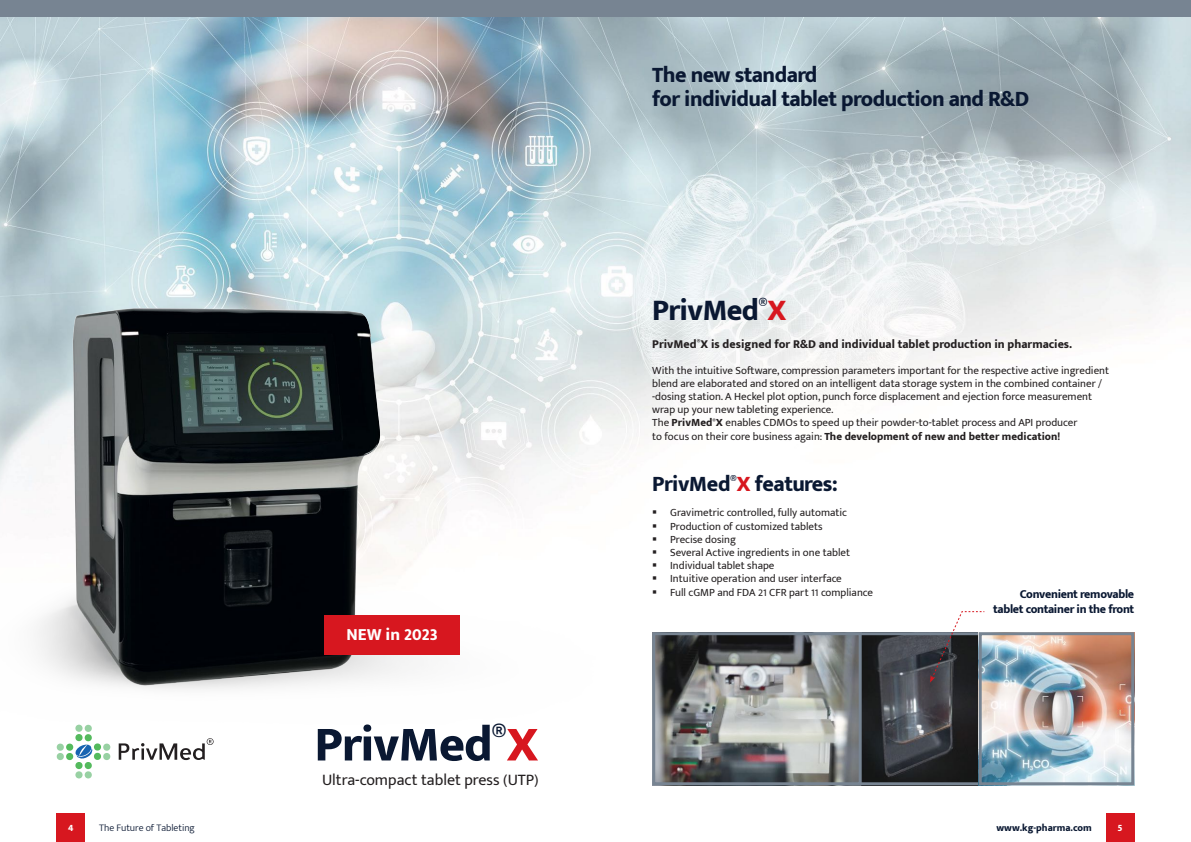
<style>
.page{position:relative;width:1191px;height:842px;background:#fff}
.page>*{position:absolute;margin:0;border:0;box-sizing:border-box;transform-origin:0 0}
.t1{font:800 50px "Mukta Mahee";letter-spacing:-.025em;color:#0a1832}
.t2{font:800 30px "Mukta Mahee";letter-spacing:-.025em;color:#0a1832}
.t3{font:800 22px/24px "Mukta Mahee";letter-spacing:-.025em;color:#0a1832}
.t4{font:800 16.9px "Mukta Mahee";color:#fff}
.t5{font:16px "Mukta Mahee";color:#231f20}
.t6{font:800 12px "Mukta Mahee";color:#231f20}
.t7{font:800 12px/14.4px "Mukta Mahee";letter-spacing:-.025em;color:#0a1832;text-align:right}
.t8{font:11px/13.2px "Mukta Mahee";color:#231f20}
.t9{font:300 10px "Mukta Mahee";color:#0a1832}
.t10{font:800 10px "Mukta Mahee";color:#0a1832}
.t11{font:800 10px "Mukta Mahee";color:#fff}
.s1{color:#d7171f}
.s2{font-weight:800}
</style>
<div class="page">
<img style="left:0;top:17px;width:1191px;height:825px">
<img style="left:656px;top:636px;width:474px;height:145px">
<div style="left:855px;top:632px;width:129px;height:153px;border:3px solid #778492"></div>
<img style="left:0;top:281px;width:595px;height:478px">
<svg style="left:56px;top:724px;width:55px;height:55px"></svg>
<svg style="left:119px;top:738px;width:94px;height:22px"></svg>
<div style="left:652px;top:632px;width:209px;height:153px;border:3px solid #778492"></div>
<svg style="left:930px;top:611px;width:54px;height:71px"></svg>
<div style="left:978px;top:632px;width:156px;height:153px;border:3px solid #778492"></div>
<div style="left:0;top:0;width:1191px;height:17px;background:#778492"></div>
<div style="left:57px;top:814px;width:28px;height:28px;background:#d7171f"></div>
<div style="left:1106px;top:814px;width:28px;height:28px;background:#d7171f"></div>
<div style="left:324px;top:615px;width:135px;height:39px;background:#d7171f"></div>
<svg style="left:653px;top:550px;width:3px;height:4px"></svg>
<h3 class="t3" style="left:652px;top:62px;width:378px">The new standard<br>for individual tablet production and R&amp;D</h3>
<h2 class="t2" style="left:652px;top:292px;width:136px">PrivMed<sup>®</sup><span class="s1">X</span></h2>
<p class="t6" style="left:652px;top:337px;width:421px">PrivMed<sup>®</sup>X is designed for R&amp;D and individual tablet production in pharmacies.</p>
<p class="t8" style="left:652px;top:363px;width:458px">With the intuitive Software, compression parameters important for the respective active ingredient blend are elaborated and stored on an intelligent data storage system in the combined container / -dosing station. A Heckel plot option, punch force displacement and ejection force measurement wrap up your new tableting experience.<br>The <span class="s2">PrivMed</span><sup>®</sup><span class="s2">X</span> enables CDMOs to speed up their powder-to-tablet process and API producer<br>to focus on their core business again: <span class="s2">The development of new and better medication!</span></p>
<h3 class="t4" style="left:346px;top:624px;width:93px">NEW in 2023</h3>
<h1 class="t1" style="left:314px;top:714px;width:226px">PrivMed<sup>®</sup><span class="s1">X</span></h1>
<h3 class="t5" style="left:322px;top:770px;width:218px">Ultra-compact tablet press (UTP)</h3>
<h3 class="t3" style="left:652px;top:472px;width:187px">PrivMed<sup>®</sup><span class="s1">X</span> features:</h3>
<p class="t8" style="left:670px;top:506px;width:204px">Gravimetric controlled, fully automatic Production of customized tablets<br>Precise dosing<br>Several Active ingredients in one tablet Individual tablet shape<br>Intuitive operation and user interface<br>Full cGMP and FDA 21 CFR part 11 compliance</p>
<p class="t7" style="left:993px;top:587px;width:143px">Convenient removable tablet container in the front</p>
<p class="t11" style="left:68px;top:822px;width:7px">4</p>
<p class="t9" style="left:99px;top:822px;width:97px">The Future of Tableting</p>
<p class="t10" style="left:996px;top:822px;width:97px">www.kg-pharma.com</p>
<p class="t11" style="left:1117px;top:822px;width:7px">5</p>
</div>
